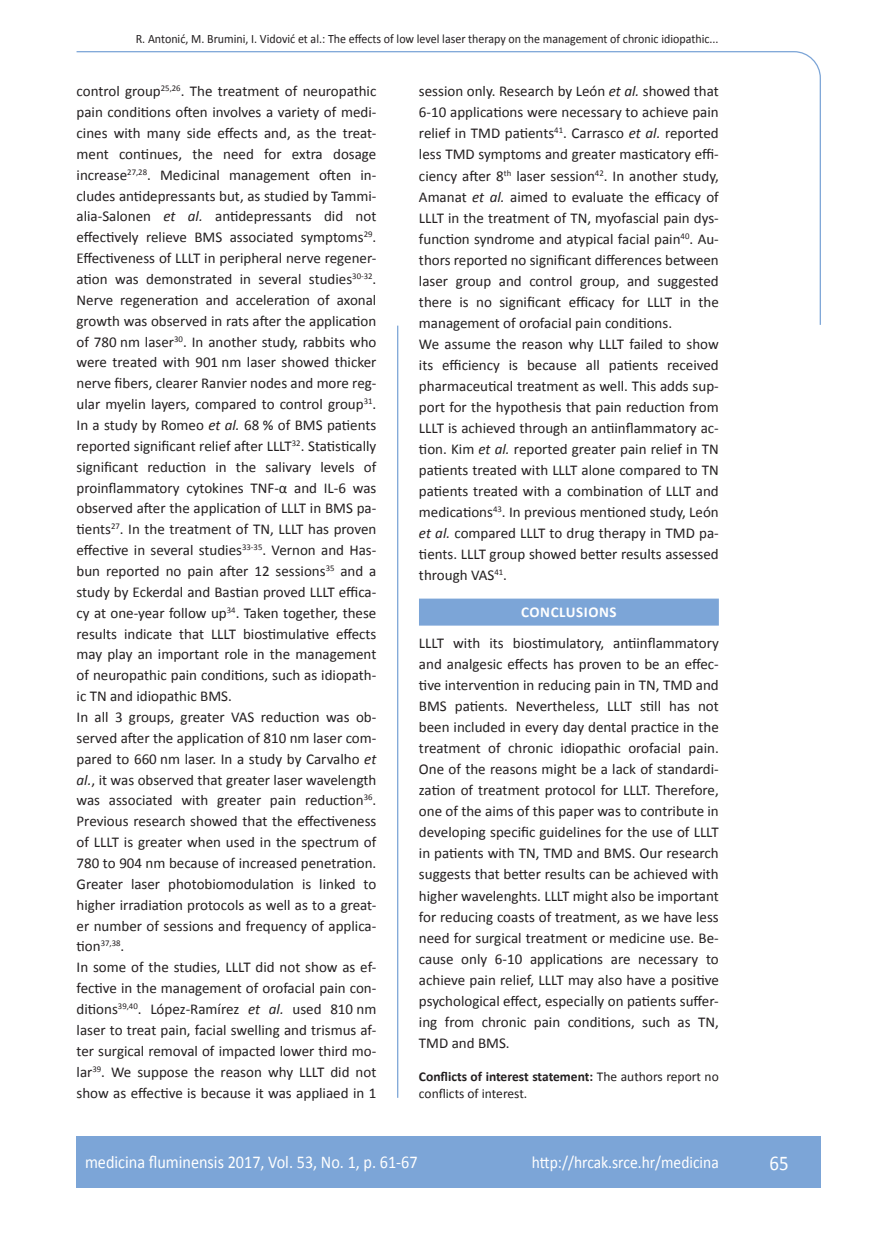
<style>
.page{position:relative;width:872px;height:1234px;background:#fff}
.page>*{position:absolute;margin:0;border:0;box-sizing:border-box;transform-origin:0 0}
.t1{font:21px "Calibri";color:#fff;scale:.9 1}
.t2{font:18px "Calibri";color:#fff;scale:.9 1}
.t3{font:17.25px "Calibri";color:#fff;scale:.9 1}
.t4{font:15px/20.9px "Calibri";color:#231f20}
.t5{font:700 15px "Calibri";letter-spacing:.04em;color:#fff}
.t6{font:13.5px/16.5px "Calibri";color:#231f20}
.t7{font:12.75px "Calibri";color:#231f20;scale:.94 1}
.s1{font-style:italic}
.s2{font-weight:700}
</style>
<div class="page">
<svg style="left:76px;top:51px;width:745px;height:275px"></svg>
<hr style="left:397px;top:325px;width:1px;height:772px;background:#7ca5d7">
<div style="left:77px;top:1135px;width:744px;height:51px;background:#7ca5d7"></div>
<div style="left:419px;top:598px;width:300px;height:27px;background:#7ca5d7"></div>
<p class="t7" style="left:136px;top:30px;width:621px">R. Antonić, M. Brumini, I. Vidović et al.: The effects of low level laser therapy on the management of chronic idiopathic...</p>
<p class="t4" style="left:77px;top:80px;width:301px">control group<sup>25,26</sup>. The treatment of neuropathic pain conditions often involves a variety of medi&shy;cines with many side effects and, as the treat&shy;ment continues, the need for extra dosage increase<sup>27,28</sup>. Medicinal management often in&shy;cludes antidepressants but, as studied by Tammi&shy;alia-Salonen <span class="s1">et al.</span> antidepressants did not effectively relieve BMS associated symptoms<sup>29</sup>.<br>Effectiveness of LLLT in peripheral nerve regener&shy;ation was demonstrated in several studies<sup>30-32</sup>.<br>Nerve regeneration and acceleration of axonal growth was observed in rats after the application of 780 nm laser<sup>30</sup>. In another study, rabbits who were treated with 901 nm laser showed thicker nerve fibers, clearer Ranvier nodes and more reg&shy;ular myelin layers, compared to control group<sup>31</sup>.<br>In a study by Romeo <span class="s1">et al.</span> 68 % of BMS patients reported significant relief after LLLT<sup>32</sup>. Statistically significant reduction in the salivary levels of proinflammatory cytokines TNF-α and IL-6 was observed after the application of LLLT in BMS pa&shy;tients<sup>27</sup>. In the treatment of TN, LLLT has proven effective in several studies<sup>33-35</sup>. Vernon and Has&shy;bun reported no pain after 12 sessions<sup>35</sup> and a study by Eckerdal and Bastian proved LLLT effica&shy;cy at one-year follow up<sup>34</sup>. Taken together, these results indicate that LLLT biostimulative effects may play an important role in the management of neuropathic pain conditions, such as idiopath&shy;ic TN and idiopathic BMS.<br>In all 3 groups, greater VAS reduction was ob&shy;served after the application of 810 nm laser com&shy;pared to 660 nm laser. In a study by Carvalho <span class="s1">et al.</span>, it was observed that greater laser wavelength was associated with greater pain reduction<sup>36</sup>.<br>Previous research showed that the effectiveness of LLLT is greater when used in the spectrum of 780 to 904 nm because of increased penetration.<br>Greater laser photobiomodulation is linked to higher irradiation protocols as well as to a great&shy;er number of sessions and frequency of applica&shy;tion<sup>37,38</sup>.<br>In some of the studies, LLLT did not show as ef&shy;fective in the management of orofacial pain con&shy;ditions<sup>39,40</sup>. López-Ramírez <span class="s1">et al.</span> used 810 nm laser to treat pain, facial swelling and trismus af&shy;ter surgical removal of impacted lower third mo&shy;lar<sup>39</sup>. We suppose the reason why LLLT did not show as effective is because it was appliaed in 1</p>
<p class="t4" style="left:419px;top:80px;width:301px">session only. Research by León <span class="s1">et al.</span> showed that 6-10 applications were necessary to achieve pain relief in TMD patients<sup>41</sup>. Carrasco <span class="s1">et al.</span> reported less TMD symptoms and greater masticatory effi&shy;ciency after 8<sup>th</sup> laser session<sup>42</sup>. In another study, Amanat <span class="s1">et al.</span> aimed to evaluate the efficacy of LLLT in the treatment of TN, myofascial pain dys&shy;function syndrome and atypical facial pain<sup>40</sup>. Au&shy;thors reported no significant differences between laser group and control group, and suggested there is no significant efficacy for LLLT in the management of orofacial pain conditions.<br>We assume the reason why LLLT failed to show its efficiency is because all patients received pharmaceutical treatment as well. This adds sup&shy;port for the hypothesis that pain reduction from LLLT is achieved through an antiinflammatory ac&shy;tion. Kim <span class="s1">et al.</span> reported greater pain relief in TN patients treated with LLLT alone compared to TN patients treated with a combination of LLLT and medications<sup>43</sup>. In previous mentioned study, León <span class="s1">et al.</span> compared LLLT to drug therapy in TMD pa&shy;tients. LLLT group showed better results assessed through VAS<sup>41</sup>.</p>
<p class="t5" style="left:521px;top:603px;width:97px">CONCLUSIONS</p>
<p class="t4" style="left:419px;top:631px;width:301px;text-align:justify">LLLT with its biostimulatory, antiinflammatory and analgesic effects has proven to be an effec&shy;tive intervention in reducing pain in TN, TMD and BMS patients. Nevertheless, LLLT still has not been included in every day dental practice in the treatment of chronic idiopathic orofacial pain.<br>One of the reasons might be a lack of standardi&shy;zation of treatment protocol for LLLT. Therefore, one of the aims of this paper was to contribute in developing specific guidelines for the use of LLLT in patients with TN, TMD and BMS. Our research suggests that better results can be achieved with higher wavelenghts. LLLT might also be important for reducing coasts of treatment, as we have less need for surgical treatment or medicine use. Be&shy;cause only 6-10 applications are necessary to achieve pain relief, LLLT may also have a positive psychological effect, especially on patients suffer&shy;ing from chronic pain conditions, such as TN, TMD and BMS.</p>
<p class="t6" style="left:419px;top:1067px;width:301px"><span class="s2">Conflicts of interest statement:</span> The authors report no conflicts of interest.</p>
<p class="t2" style="left:85px;top:1150px;width:371px">medicina fluminensis 2017, Vol. 53, No. 1, p. 61-67</p>
<p class="t3" style="left:532px;top:1151px;width:209px">http://hrcak.srce.hr/medicina</p>
<h1 class="t1" style="left:769px;top:1149px;width:23px">65</h1>
</div>
